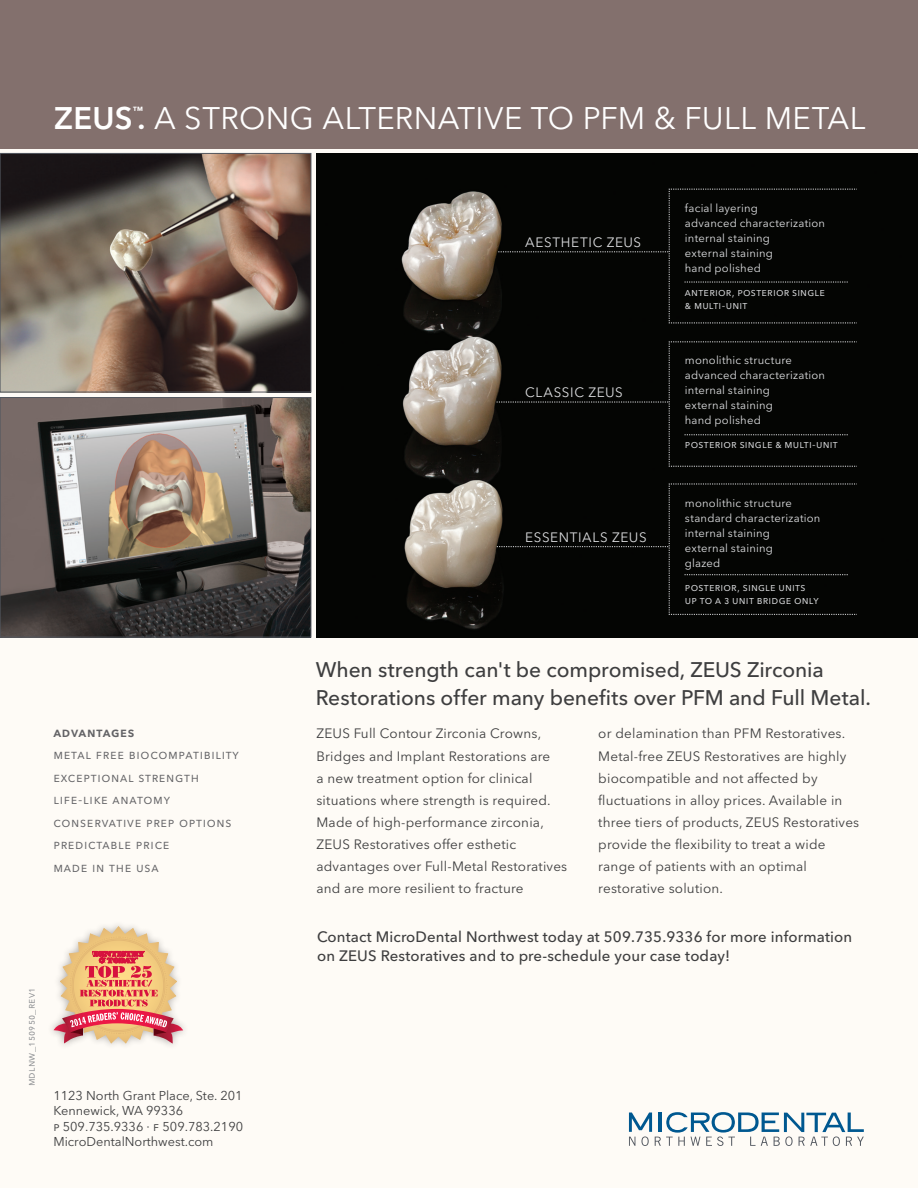
<style>
.page{position:relative;width:918px;height:1188px;background:#fefbf6}
.page>*{position:absolute;margin:0;border:0;box-sizing:border-box;transform-origin:0 0}
.t1{font:31.05px "Avenir Next LT Pro";letter-spacing:.01em;color:#fff}
.t2{font:500 21px "Avenir Next LT Pro";letter-spacing:-.005em;color:#3e3e3f}
.t3{font:500 15px/18.8px "Avenir Next LT Pro";letter-spacing:.01em;color:#3e3e3f}
.t4{font:13.5px/22.2px "Avenir Next LT Pro";letter-spacing:.015em;color:#3e3e3f}
.t5{font:13.5px "Avenir Next LT Pro";letter-spacing:.05em;color:#636366}
.t6{font:13.5px "Avenir Next LT Pro";letter-spacing:.05em;color:#dcdddf}
.t7{font:600 13.5px "Avenir Next LT Pro";letter-spacing:.05em;color:#636366}
.t8{font:12.75px "Avenir Next LT Pro";color:#3e3e3f}
.t9{font:11.25px "Avenir Next LT Pro";letter-spacing:.015em;color:#dcdddf}
.t10{font:10.5px "Avenir Next LT Pro";letter-spacing:.025em;color:#8e9093}
.t11{font:600 10.35px "Avenir Next LT Pro";color:#fff}
.s1{font-weight:600}
.s2{font-weight:600;font-size:30.6px}
</style>
<div class="page">
<img style="left:316px;top:153px;width:602px;height:484px">
<div style="left:0;top:0;width:918px;height:148px;background:#83706d"></div>
<div style="left:497px;top:342px;width:360px;height:125px;background:#040503"></div>
<div style="left:497px;top:484px;width:360px;height:131px;background:#040503"></div>
<div style="left:498px;top:189px;width:359px;height:135px;background:#040503"></div>
<img style="left:2px;top:155px;width:307px;height:235px">
<div style="left:0;top:153px;width:311px;height:239px;border:1px solid #535860"></div>
<img style="left:2px;top:399px;width:307px;height:236px">
<div style="left:0;top:397px;width:311px;height:240px;border:1px solid #535860"></div>
<svg style="left:54px;top:927px;width:129px;height:117px"></svg>
<svg style="left:629px;top:1112px;width:235px;height:34px"></svg>
<p class="t11" style="left:133px;top:104px;width:12px">™</p>
<p class="t1" style="left:54px;top:100px;width:813px"><span class="s1">ZEUS</span><span class="s2">.</span> A STRONG ALTERNATIVE TO PFM &amp; FULL METAL</p>
<p class="t7" style="left:53px;top:724px;width:82px">advantages</p>
<p class="t5" style="left:53px;top:746px;width:187px">metal free biocompatibility</p>
<p class="t5" style="left:53px;top:769px;width:147px">exceptional strength</p>
<p class="t5" style="left:53px;top:791px;width:118px">life-like anatomy</p>
<p class="t5" style="left:53px;top:814px;width:180px">conservative prep options</p>
<p class="t5" style="left:53px;top:836px;width:118px">predictable price</p>
<p class="t5" style="left:53px;top:859px;width:107px">made in the usa</p>
<p class="t10" style="left:25px;top:1086px;width:100px;rotate:-90deg">MDLNW_150950_rev1</p>
<p class="t8" style="left:53px;top:1088px;width:191px">1123 North Grant Place, Ste. 201</p>
<p class="t8" style="left:53px;top:1103px;width:131px">Kennewick, WA 99336</p>
<p class="t8" style="left:53px;top:1119px;width:191px">p 509.735.9336 · f 509.783.2190</p>
<p class="t8" style="left:53px;top:1134px;width:162px">MicroDentalNorthwest.com</p>
<p class="t6" style="left:525px;top:234px;width:117px">AESTHETIC ZEUS</p>
<p class="t6" style="left:525px;top:385px;width:99px">CLASSIC ZEUS</p>
<p class="t6" style="left:525px;top:529px;width:123px">ESSENTIALS ZEUS</p>
<p class="t9" style="left:685px;top:201px;width:75px">facial layering</p>
<p class="t9" style="left:685px;top:216px;width:142px">advanced characterization</p>
<p class="t9" style="left:685px;top:231px;width:87px">internal staining</p>
<p class="t9" style="left:685px;top:246px;width:90px">external staining</p>
<p class="t9" style="left:685px;top:261px;width:77px">hand polished</p>
<p class="t9" style="left:685px;top:285px;width:142px">anterior, posterior single</p>
<p class="t9" style="left:685px;top:299px;width:64px">&amp; multi-unit</p>
<p class="t9" style="left:685px;top:354px;width:109px">monolithic structure</p>
<p class="t9" style="left:685px;top:369px;width:142px">advanced characterization</p>
<p class="t9" style="left:685px;top:384px;width:87px">internal staining</p>
<p class="t9" style="left:685px;top:399px;width:90px">external staining</p>
<p class="t9" style="left:685px;top:414px;width:77px">hand polished</p>
<p class="t9" style="left:685px;top:438px;width:154px">posterior single &amp; multi-unit</p>
<p class="t9" style="left:685px;top:496px;width:109px">monolithic structure</p>
<p class="t9" style="left:685px;top:511px;width:137px">standard characterization</p>
<p class="t9" style="left:685px;top:526px;width:87px">internal staining</p>
<p class="t9" style="left:685px;top:541px;width:90px">external staining</p>
<p class="t9" style="left:685px;top:556px;width:37px">glazed</p>
<p class="t9" style="left:685px;top:580px;width:122px">posterior, single units</p>
<p class="t9" style="left:685px;top:593px;width:135px">up to a 3 unit bridge only</p>
<p class="t2" style="left:316px;top:657px;width:510px">When strength can't be compromised, ZEUS Zirconia</p>
<p class="t2" style="left:316px;top:685px;width:557px">Restorations offer many benefits over PFM and Full Metal.</p>
<p class="t4" style="left:316px;top:723px;width:236px">ZEUS Full Contour Zirconia Crowns, Bridges and Implant Restorations are a new treatment option for clinical situations where strength is required.<br>Made of high-performance zirconia,</p>
<p class="t4" style="left:316px;top:833px;width:252px">ZEUS Restoratives offer esthetic advantages over Full-Metal Restoratives and are more resilient to fracture</p>
<p class="t4" style="left:598px;top:723px;width:262px">or delamination than PFM Restoratives.<br>Metal-free ZEUS Restoratives are highly biocompatible and not affected by fluctuations in alloy prices. Available in three tiers of products, ZEUS Restoratives provide the flexibility to treat a wide range of patients with an optimal restorative solution.</p>
<p class="t3" style="left:317px;top:928px;width:537px">Contact MicroDental Northwest today at 509.735.9336 for more information on ZEUS Restoratives and to pre-schedule your case today!</p>
</div>
